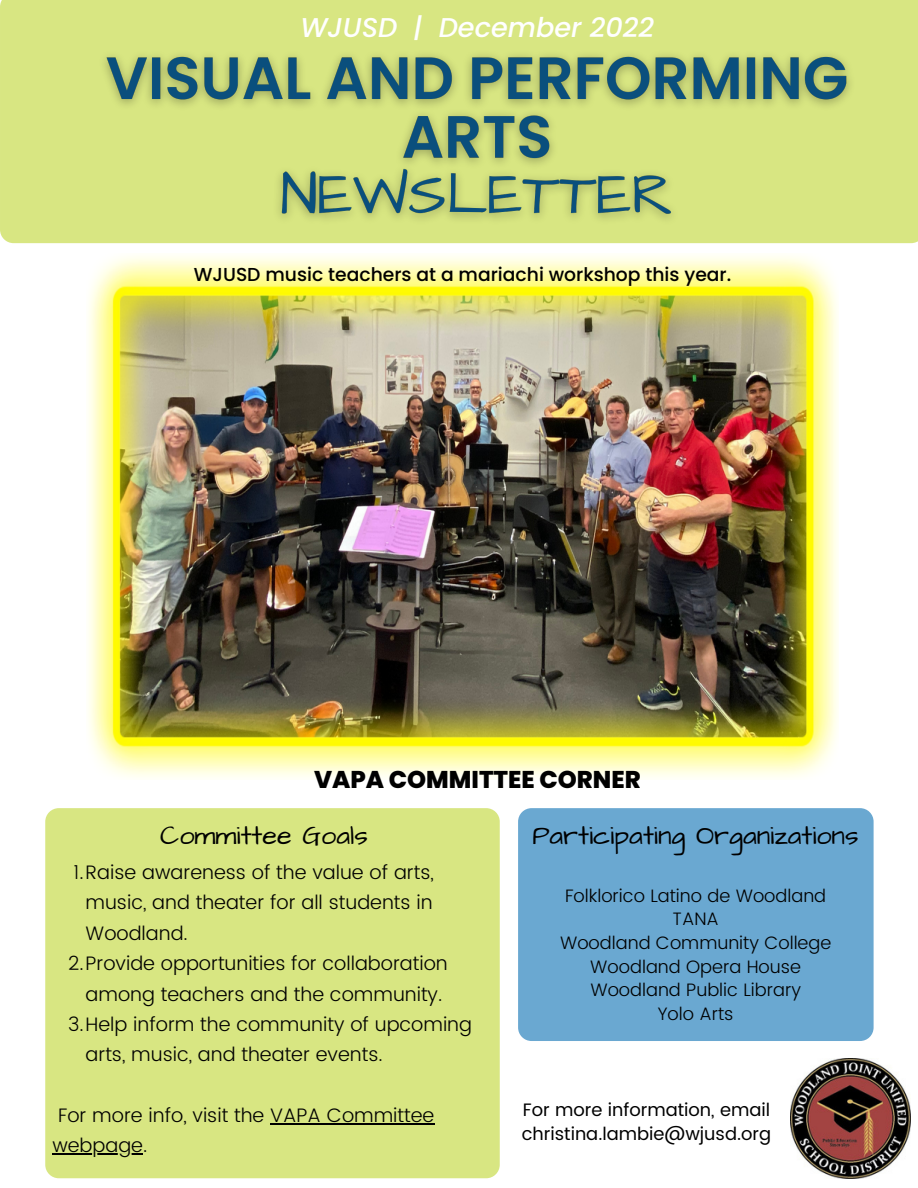
<style>
.page{position:relative;width:918px;height:1188px;background:#fff}
.page>*{position:absolute;margin:0;border:0;box-sizing:border-box;transform-origin:0 0}
.t1{font:italic 500 27.15px "Poppins";color:#fff}
.t2{font:27px "Architects Daughter";color:#000}
.t3{font:800 24.3px "Poppins";color:#000}
.t4{font:300 19.5px/30.3px "Poppins";color:#000}
.t5{font:500 18.75px "Poppins";color:#000}
.t6{font:300 18px/23.7px "Poppins";color:#000;text-align:center}
.t7{font:18px/23.7px "Poppins";color:#000}
</style>
<div class="page">
<div style="left:0;top:0;width:918px;height:243px;background:#d8e682"></div>
<img style="left:88px;top:256px;width:750px;height:521px">
<img style="left:91px;top:24px;width:773px;height:220px">
<img style="left:790px;top:1058px;width:121px;height:120px">
<div style="left:45px;top:808px;width:455px;height:370px;background:#d8e682;border-radius:14px"></div>
<hr style="left:270px;top:1123px;width:164px;height:1px;background:#000">
<hr style="left:52px;top:1154px;width:91px;height:1px;background:#000">
<div style="left:518px;top:808px;width:356px;height:233px;background:#6aa8d1;border-radius:13px"></div>
<h1 class="t1" style="left:300px;top:8px;width:355px">WJUSD | December 2022</h1>
<p class="t5" style="left:194px;top:261px;width:539px">WJUSD music teachers at a mariachi workshop this year.</p>
<p class="t3" style="left:314px;top:762px;width:328px">VAPA COMMITTEE CORNER</p>
<h2 class="t2" style="left:160px;top:817px;width:209px">Committee Goals</h2>
<p class="t4" style="left:74px;top:857px;width:362px">1.Raise awareness of the value of arts,</p>
<p class="t4" style="left:86px;top:888px;width:349px">music, and theater for all students in</p>
<p class="t4" style="left:86px;top:918px;width:104px">Woodland.</p>
<p class="t4" style="left:68px;top:948px;width:381px">2.Provide opportunities for collaboration</p>
<p class="t4" style="left:86px;top:979px;width:358px">among teachers and the community.</p>
<p class="t4" style="left:68px;top:1009px;width:406px">3.Help inform the community of upcoming</p>
<p class="t4" style="left:86px;top:1039px;width:299px">arts, music, and theater events.</p>
<p class="t4" style="left:52px;top:1100px;width:383px">For more info, visit the VAPA Committee webpage.</p>
<h2 class="t2" style="left:532px;top:817px;width:328px">Participating Organizations</h2>
<p class="t6" style="left:560px;top:884px;width:273px">Folklorico Latino de Woodland<br>TANA<br>Woodland Community College<br>Woodland Opera House<br>Woodland Public Library<br>Yolo Arts</p>
<p class="t7" style="left:522px;top:1098px;width:251px">For more information, email christina.lambie@wjusd.org</p>
</div>
